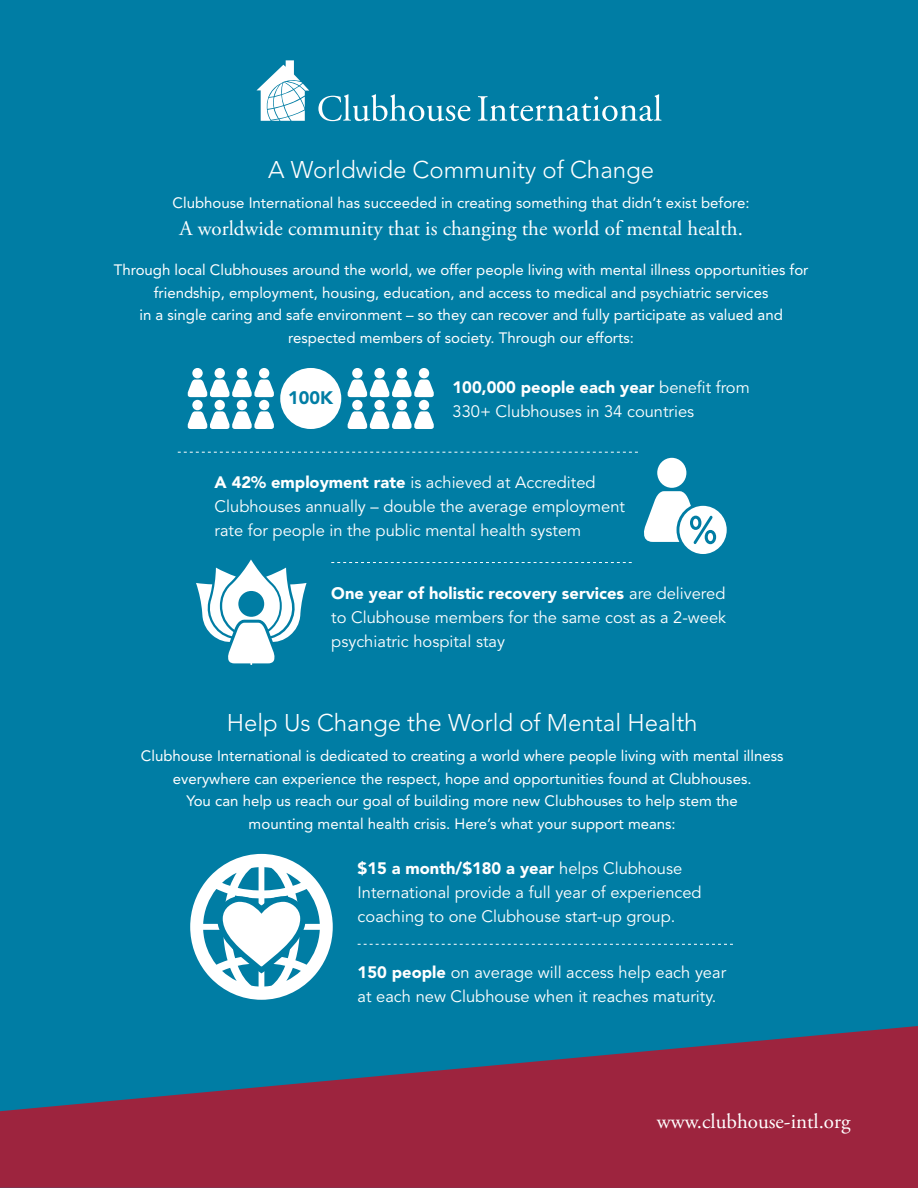
<style>
.page{position:relative;width:918px;height:1188px;background:#007da4}
.page>*{position:absolute;margin:0;border:0;box-sizing:border-box;transform-origin:0 0}
.t1{font:300 24px "Avenir";color:#fff}
.t2{font:21px "Adobe Garamond Pro";color:#fff}
.t3{font:900 18px "Avenir";color:#007da4}
.t4{font:16.5px/24px "Avenir";color:#fff}
.t5{font:15px/22.5px "Avenir";color:#fff;text-align:center}
.s1{font-weight:900}
</style>
<div class="page">
<svg style="left:0;top:1026px;width:918px;height:162px;fill:#9d243e"></svg>
<div style="left:215px;top:368px;width:10px;height:10px;background:#fff;border-radius:50%"></div>
<div style="left:192px;top:368px;width:11px;height:10px;background:#fff;border-radius:50%"></div>
<div style="left:259px;top:368px;width:10px;height:10px;background:#fff;border-radius:50%"></div>
<div style="left:237px;top:368px;width:10px;height:10px;background:#fff;border-radius:50%"></div>
<svg style="left:187px;top:379px;width:87px;height:18px"></svg>
<div style="left:215px;top:400px;width:10px;height:10px;background:#fff;border-radius:50%"></div>
<div style="left:192px;top:400px;width:11px;height:10px;background:#fff;border-radius:50%"></div>
<div style="left:259px;top:400px;width:10px;height:10px;background:#fff;border-radius:50%"></div>
<div style="left:237px;top:400px;width:10px;height:10px;background:#fff;border-radius:50%"></div>
<svg style="left:187px;top:411px;width:87px;height:18px"></svg>
<div style="left:374px;top:368px;width:11px;height:10px;background:#fff;border-radius:50%"></div>
<div style="left:352px;top:368px;width:11px;height:10px;background:#fff;border-radius:50%"></div>
<div style="left:419px;top:368px;width:10px;height:10px;background:#fff;border-radius:50%"></div>
<div style="left:397px;top:368px;width:10px;height:10px;background:#fff;border-radius:50%"></div>
<svg style="left:347px;top:379px;width:87px;height:18px"></svg>
<div style="left:374px;top:400px;width:11px;height:10px;background:#fff;border-radius:50%"></div>
<div style="left:352px;top:400px;width:11px;height:10px;background:#fff;border-radius:50%"></div>
<div style="left:419px;top:400px;width:10px;height:10px;background:#fff;border-radius:50%"></div>
<div style="left:397px;top:400px;width:10px;height:10px;background:#fff;border-radius:50%"></div>
<svg style="left:347px;top:411px;width:87px;height:18px"></svg>
<div style="left:280px;top:368px;width:61px;height:61px;background:#fff;border-radius:50%"></div>
<div style="left:657px;top:458px;width:29px;height:30px;background:#fff;border-radius:50%"></div>
<svg style="left:678px;top:504px;width:50px;height:51px"></svg>
<div style="left:677px;top:503px;width:53px;height:54px;border:3px solid #007da4;border-radius:50%"></div>
<svg style="left:644px;top:491px;width:72px;height:53px"></svg>
<svg style="left:196px;top:559px;width:111px;height:106px"></svg>
<svg style="left:190px;top:854px;width:143px;height:146px"></svg>
<svg style="left:178px;top:452px;width:460px;height:1px"></svg>
<svg style="left:331px;top:562px;width:301px;height:1px"></svg>
<svg style="left:358px;top:944px;width:375px;height:1px"></svg>
<svg style="left:318px;top:94px;width:344px;height:27px"></svg>
<svg style="left:256px;top:60px;width:53px;height:61px"></svg>
<h1 class="t1" style="left:268px;top:156px;width:387px">A Worldwide Community of Change</h1>
<p class="t5" style="left:173px;top:191px;width:579px">Clubhouse International has succeeded in creating something that didn’t exist before:</p>
<h2 class="t2" style="left:179px;top:216px;width:565px">A worldwide community that is changing the world of mental health.</h2>
<p class="t5" style="left:114px;top:259px;width:696px">Through local Clubhouses around the world, we offer people living with mental illness opportunities for friendship, employment, housing, education, and access to medical and psychiatric services<br>in a single caring and safe environment – so they can recover and fully participate as valued and respected members of society. Through our efforts:</p>
<p class="t4" style="left:453px;top:376px;width:299px"><span class="s1">100,000 people each year</span> benefit from<br>330+ Clubhouses in 34 countries</p>
<p class="t3" style="left:288px;top:387px;width:46px">100K</p>
<p class="t4" style="left:215px;top:471px;width:412px"><span class="s1">A 42% employment rate</span> is achieved at Accredited<br>Clubhouses annually – double the average employment rate for people in the public mental health system</p>
<p class="t4" style="left:331px;top:582px;width:396px;text-align:justify"><span class="s1">One year of holistic recovery services</span> are delivered to Clubhouse members for the same cost as a 2-week psychiatric hospital stay</p>
<h1 class="t1" style="left:227px;top:709px;width:472px">Help Us Change the World of Mental Health</h1>
<p class="t5" style="left:141px;top:745px;width:644px">Clubhouse International is dedicated to creating a world where people living with mental illness everywhere can experience the respect, hope and opportunities found at Clubhouses.<br>You can help us reach our goal of building more new Clubhouses to help stem the<br>mounting mental health crisis. Here’s what your support means:</p>
<p class="t4" style="left:358px;top:857px;width:346px"><span class="s1">$15 a month/$180 a year</span> helps Clubhouse<br>International provide a full year of experienced coaching to one Clubhouse start-up group.</p>
<p class="t4" style="left:358px;top:961px;width:370px"><span class="s1">150 people</span> on average will access help each year at each new Clubhouse when it reaches maturity.</p>
<h2 class="t2" style="left:657px;top:1108px;width:195px">www.clubhouse-intl.org</h2>
</div>
